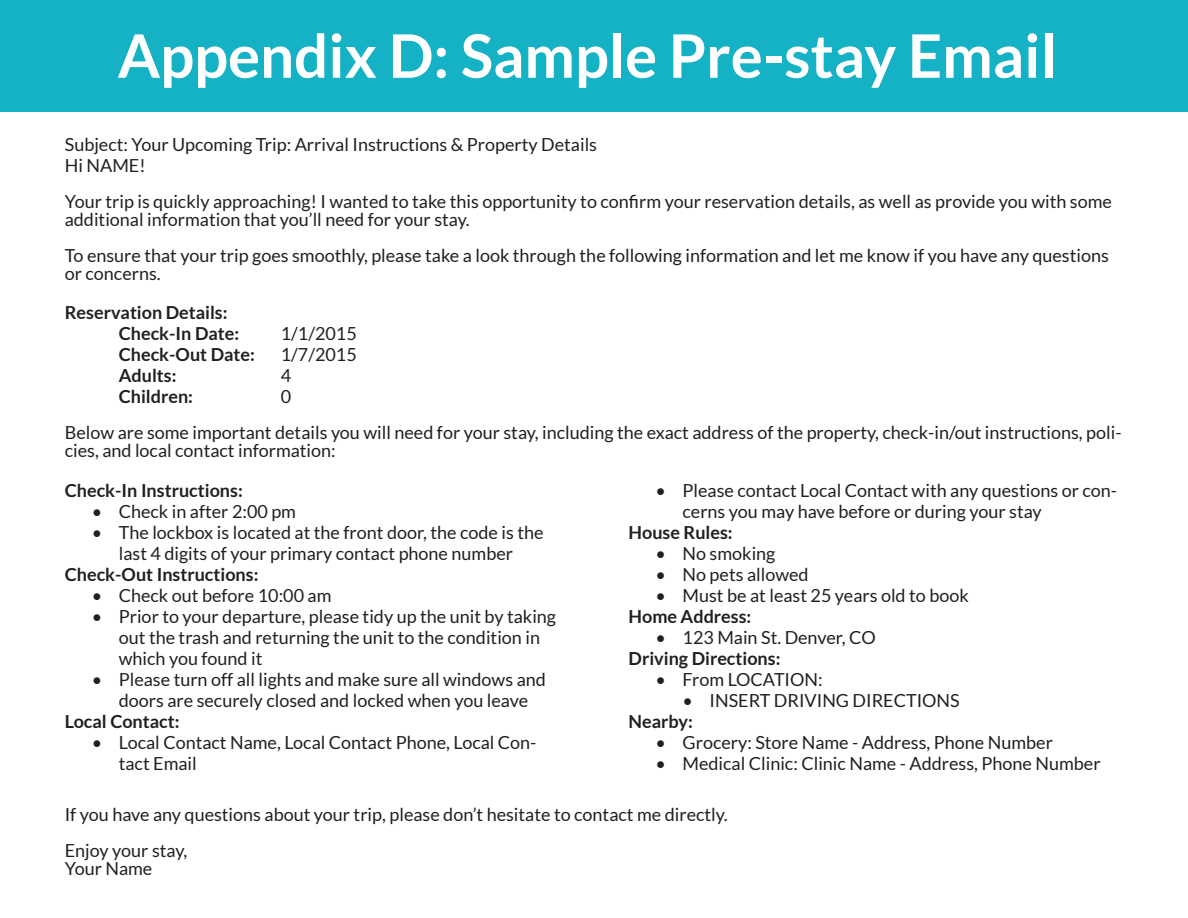
<style>
.page{position:relative;width:1188px;height:918px;background:#fff}
.page>*{position:absolute;margin:0;border:0;box-sizing:border-box;transform-origin:0 0}
.t1{font:700 60px "Lato";color:#fff}
.t2{font:18px/21px "Lato";color:#231f20}
.t3{font:700 18px "Lato";color:#231f20}
</style>
<div class="page">
<div style="left:0;top:0;width:1188px;height:112px;background:#15b1c4"></div>
<p class="t1" style="left:118px;top:22px;width:941px">Appendix D: Sample Pre-stay Email</p>
<p class="t2" style="left:65px;top:134px;width:534px">Subject: Your Upcoming Trip: Arrival Instructions &amp; Property Details</p>
<p class="t2" style="left:65px;top:155px;width:82px">Hi NAME!</p>
<p class="t2" style="left:65px;top:193px;width:1049px;line-height:18px">Your trip is quickly approaching! I wanted to take this opportunity to confirm your reservation details, as well as provide you with some additional information that you’ll need for your stay.</p>
<p class="t2" style="left:65px;top:247px;width:1046px;line-height:18px">To ensure that your trip goes smoothly, please take a look through the following information and let me know if you have any questions or concerns.</p>
<p class="t3" style="left:65px;top:302px;width:164px">Reservation Details:</p>
<p class="t3" style="left:119px;top:323px;width:122px">Check-In Date:</p>
<p class="t2" style="left:281px;top:323px;width:78px">1/1/2015</p>
<p class="t3" style="left:119px;top:344px;width:138px">Check-Out Date:</p>
<p class="t2" style="left:281px;top:344px;width:78px">1/7/2015</p>
<p class="t3" style="left:119px;top:365px;width:59px">Adults:</p>
<p class="t2" style="left:281px;top:365px;width:12px">4</p>
<p class="t3" style="left:119px;top:386px;width:76px">Children:</p>
<p class="t2" style="left:281px;top:386px;width:12px">0</p>
<p class="t2" style="left:65px;top:424px;width:1058px;line-height:18px">Below are some important details you will need for your stay, including the exact address of the property, check-in/out instructions, poli&shy;cies, and local contact information:</p>
<p class="t3" style="left:65px;top:481px;width:180px">Check-In Instructions:</p>
<p class="t2" style="left:92px;top:501px;width:206px">• Check in after 2:00 pm</p>
<p class="t2" style="left:92px;top:522px;width:453px;text-align:center">• The lockbox is located at the front door, the code is the last 4 digits of your primary contact phone number</p>
<p class="t3" style="left:65px;top:565px;width:195px">Check-Out Instructions:</p>
<p class="t2" style="left:92px;top:585px;width:241px">• Check out before 10:00 am</p>
<p class="t2" style="left:119px;top:606px;width:439px;text-indent:-27px">• Prior to your departure, please tidy up the unit by taking out the trash and returning the unit to the condition in which you found it</p>
<p class="t2" style="left:92px;top:669px;width:456px;text-align:center">• Please turn off all lights and make sure all windows and doors are securely closed and locked when you leave</p>
<p class="t3" style="left:65px;top:712px;width:116px">Local Contact:</p>
<p class="t2" style="left:119px;top:732px;width:419px;text-indent:-27px">• Local Contact Name, Local Contact Phone, Local Con&shy;tact Email</p>
<p class="t2" style="left:683px;top:480px;width:436px;text-indent:-27px">• Please contact Local Contact with any questions or con&shy;cerns you may have before or during your stay</p>
<p class="t3" style="left:629px;top:523px;width:106px">House Rules:</p>
<p class="t2" style="left:656px;top:543px;width:121px">• No smoking</p>
<p class="t2" style="left:656px;top:564px;width:155px">• No pets allowed</p>
<p class="t2" style="left:656px;top:585px;width:315px">• Must be at least 25 years old to book</p>
<p class="t3" style="left:629px;top:607px;width:124px">Home Address:</p>
<p class="t2" style="left:656px;top:627px;width:222px">• 123 Main St. Denver, CO</p>
<p class="t3" style="left:629px;top:649px;width:153px">Driving Directions:</p>
<p class="t2" style="left:656px;top:669px;width:169px">• From LOCATION:</p>
<p class="t2" style="left:683px;top:690px;width:279px">• INSERT DRIVING DIRECTIONS</p>
<p class="t3" style="left:629px;top:712px;width:66px">Nearby:</p>
<p class="t2" style="left:656px;top:732px;width:399px">• Grocery: Store Name - Address, Phone Number</p>
<p class="t2" style="left:656px;top:753px;width:447px">• Medical Clinic: Clinic Name - Address, Phone Number</p>
<p class="t2" style="left:65px;top:804px;width:664px">If you have any questions about your trip, please don’t hesitate to contact me directly.</p>
<p class="t2" style="left:65px;top:840px;width:124px">Enjoy your stay,</p>
<p class="t2" style="left:65px;top:858px;width:89px">Your Name</p>
</div>
